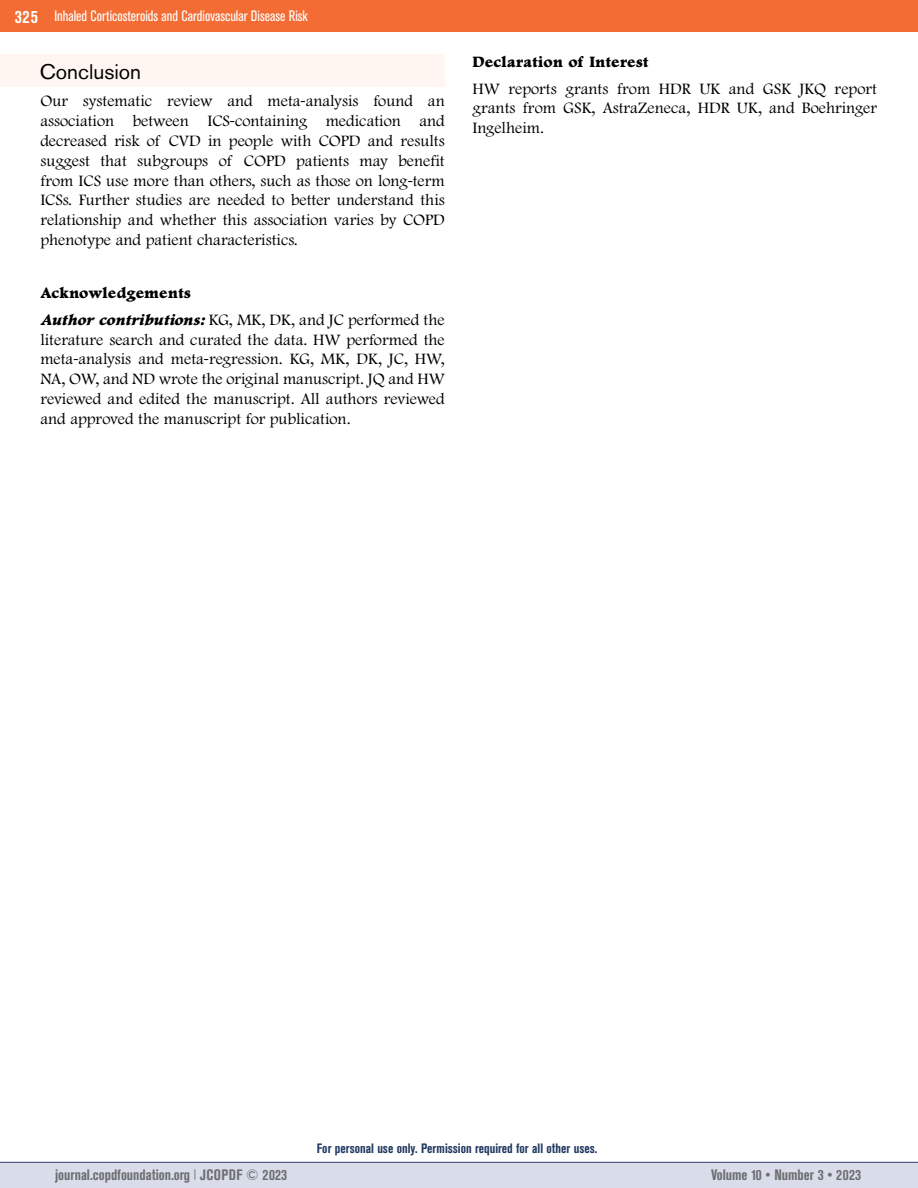
<style>
.page{position:relative;width:918px;height:1188px;background:#fff}
.page>*{position:absolute;margin:0;border:0;box-sizing:border-box;transform-origin:0 0}
.t1{font:21px "Akzidenz Grotesk BQ";color:#000101}
.t2{font:300 16.5px/19.8px "Footlight MT Pro";color:#000;text-align:justify}
.t3{font:800 16.5px "Footlight MT Pro";color:#000}
.t4{font:700 condensed 15px "Akzidenz Grotesk BE";color:#6d6e71}
.t5{font:condensed 15px "Akzidenz Grotesk BE";color:#fff}
.t6{font:700 condensed 13.5px "Akzidenz Grotesk BE";color:#213861}
.s1{font-weight:700;font-size:18px}
.s2{font-family:"Myriad Pro";font-weight:400}
.s3{font-weight:800}
.s4{font-weight:800;font-style:italic}
</style>
<div class="page">
<div style="left:0;top:1162px;width:918px;height:26px;background:#d9dce9"></div>
<div style="left:0;top:0;width:918px;height:32px;background:#f36c33"></div>
<hr style="left:0;top:1162px;width:918px;height:1px;background:#34416b">
<div style="left:0;top:55px;width:445px;height:32px;background:#fff6f1"></div>
<p class="t5" style="left:15px;top:8px;width:295px"><span class="s1">325</span> Inhaled Corticosteroids and Cardiovascular Disease Risk</p>
<p class="t1" style="left:40px;top:59px;width:103px">Conclusion</p>
<p class="t2" style="left:40px;top:92px;width:406px">Our systematic review and meta<span class="s2">-</span>analysis found an association between ICS<span class="s2">-</span>containing medication and decreased risk of CVD in people with COPD and results suggest that subgroups of COPD patients may benefit from ICS use more than others, such as those on long<span class="s2">-</span>term ICSs. Further studies are needed to better understand this relationship and whether this association varies by COPD phenotype and patient characteristics.</p>
<p class="t2" style="left:40px;top:280px;width:406px;line-height:26.5px"><span class="s3">Acknowledgements<br></span><span class="s4">Author contributions:</span> KG, MK, DK, and JC performed the</p>
<p class="t2" style="left:40px;top:330px;width:406px">literature search and curated the data. HW performed the meta<span class="s2">-</span>analysis and meta<span class="s2">-</span>regression. KG, MK, DK, JC, HW, NA, OW, and ND wrote the original manuscript. JQ and HW reviewed and edited the manuscript. All authors reviewed and approved the manuscript for publication.</p>
<p class="t3" style="left:472px;top:53px;width:178px">Declaration of Interest</p>
<p class="t2" style="left:472px;top:79px;width:406px">HW reports grants from HDR UK and GSK JKQ report grants from GSK, AstraZeneca, HDR UK, and Boehringer Ingelheim.</p>
<p class="t6" style="left:317px;top:1141px;width:282px">For personal use only. Permission required for all other uses.</p>
<p class="t4" style="left:55px;top:1166px;width:234px">journal.copdfoundation.org <sup>|</sup> JCOPDF © 2023</p>
<p class="t4" style="left:711px;top:1166px;width:151px">Volume 10 • Number 3 • 2023</p>
</div>
